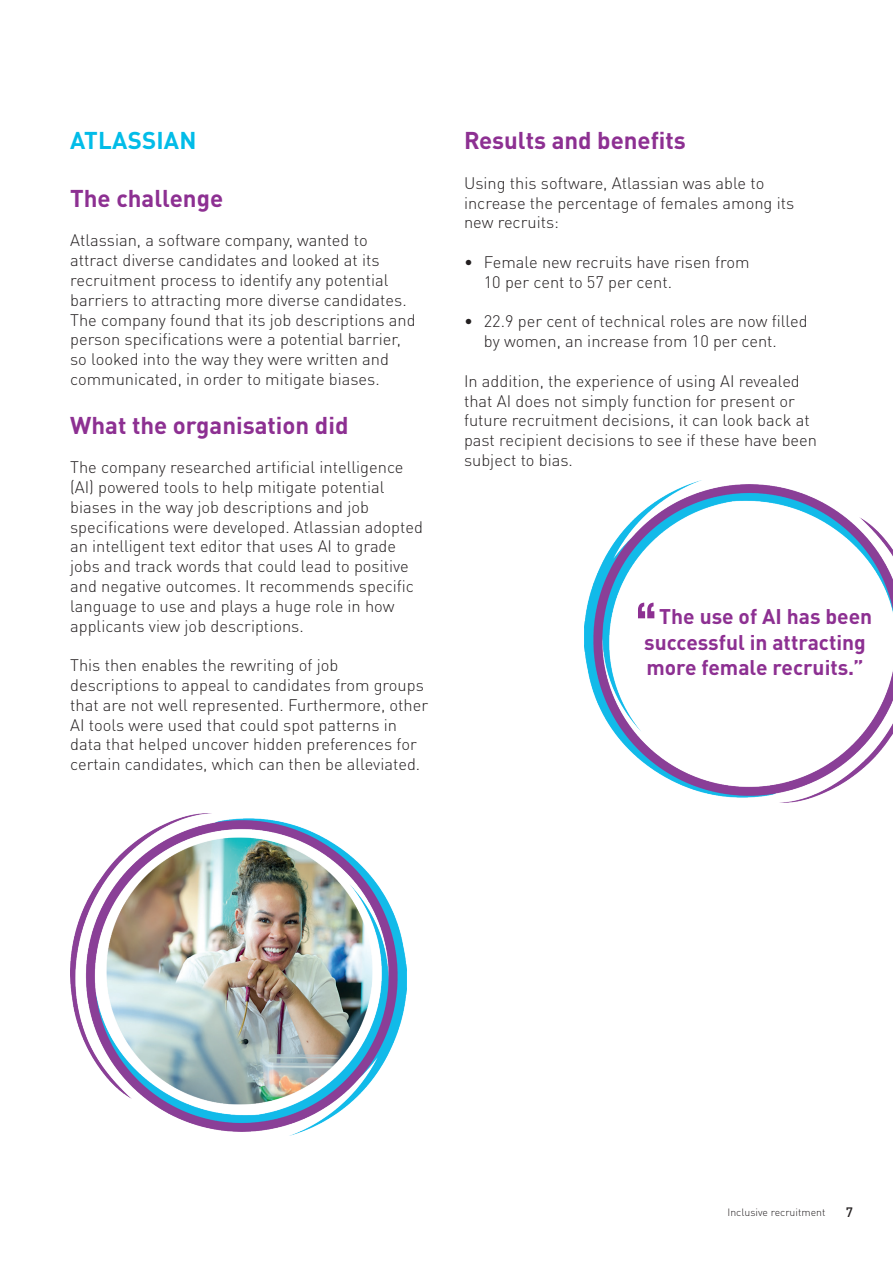
<style>
.page{position:relative;width:893px;height:1263px;background:#fff}
.page>*{position:absolute;margin:0;border:0;box-sizing:border-box;transform-origin:0 0}
.t1{font:700 24px "DINOT";color:#8d3092}
.t2{font:700 24px "DINOT";letter-spacing:.01em;color:#02bce8}
.t3{font:700 21px/25.2px "DINOT";color:#8d3092}
.t4{font:300 16.5px/19.8px "DINOT";color:#231f20}
.t5{font:500 13.5px "DINOT";color:#231f20}
.t6{font:300 10.5px "DINOT";color:#231f20}
</style>
<div class="page">
<img style="left:584px;top:480px;width:309px;height:322px">
<svg style="left:638px;top:603px;width:16px;height:15px"></svg>
<img style="left:70px;top:813px;width:336px;height:322px">
<img style="left:101px;top:833px;width:277px;height:276px;border-radius:138px">
<h1 class="t2" style="left:70px;top:125px;width:128px">ATLASSIAN</h1>
<h1 class="t1" style="left:70px;top:182px;width:154px">The challenge</h1>
<p class="t4" style="left:70px;top:230px;width:347px">Atlassian, a software company, wanted to attract diverse candidates and looked at its recruitment process to identify any potential barriers to attracting more diverse candidates.<br>The company found that its job descriptions and person specifications were a potential barrier, so looked into the way they were written and communicated, in order to mitigate biases.</p>
<h1 class="t1" style="left:70px;top:409px;width:280px">What the organisation did</h1>
<p class="t4" style="left:70px;top:457px;width:354px">The company researched artificial intelligence (AI) powered tools to help mitigate potential biases in the way job descriptions and job specifications were developed. Atlassian adopted an intelligent text editor that uses AI to grade jobs and track words that could lead to positive and negative outcomes. It recommends specific language to use and plays a huge role in how applicants view job descriptions.</p>
<p class="t4" style="left:70px;top:655px;width:360px">This then enables the rewriting of job descriptions to appeal to candidates from groups that are not well represented. Furthermore, other AI tools were used that could spot patterns in data that helped uncover hidden preferences for certain candidates, which can then be alleviated.</p>
<h1 class="t1" style="left:464px;top:125px;width:223px">Results and benefits</h1>
<p class="t4" style="left:464px;top:173px;width:332px">Using this software, Atlassian was able to increase the percentage of females among its new recruits:</p>
<p class="t4" style="left:484px;top:252px;width:267px;text-indent:-20px">• Female new recruits have risen from<br>10 per cent to 57 per cent.</p>
<p class="t4" style="left:484px;top:311px;width:325px;text-indent:-20px">• 22.9 per cent of technical roles are now filled by women, an increase from 10 per cent.</p>
<p class="t4" style="left:464px;top:371px;width:355px">In addition, the experience of using AI revealed that AI does not simply function for present or future recruitment decisions, it can look back at past recipient decisions to see if these have been subject to bias.</p>
<p class="t3" style="left:644px;top:603px;width:229px;text-indent:15px">The use of AI has been successful in attracting more female recruits.”</p>
<p class="t6" style="left:727px;top:1205px;width:99px">Inclusive recruitment</p>
<p class="t5" style="left:846px;top:1203px;width:9px">7</p>
</div>
